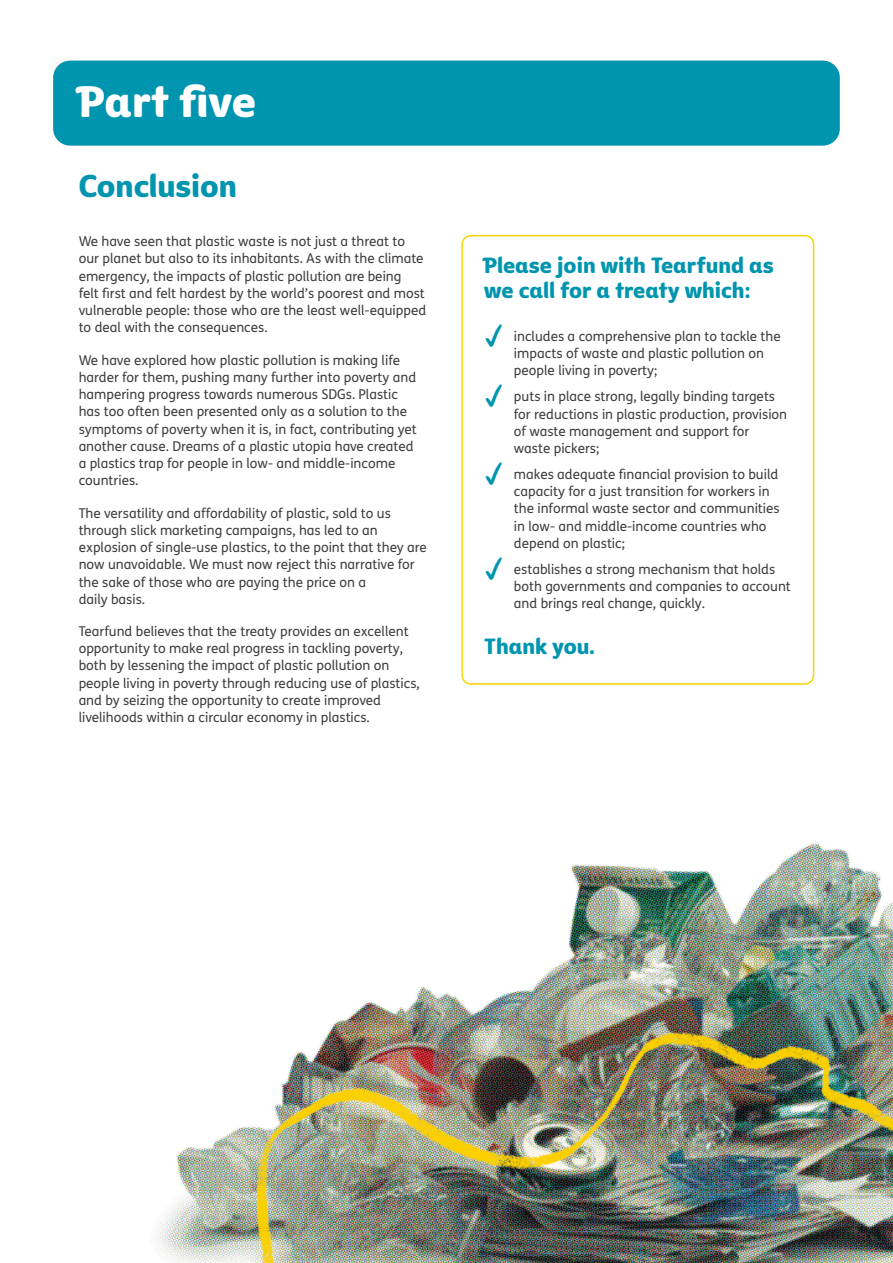
<style>
.page{position:relative;width:893px;height:1263px;background:#fff}
.page>*{position:absolute;margin:0;border:0;box-sizing:border-box;transform-origin:0 0}
.t1{font:42px "Tearfund Sans";letter-spacing:-.005em;color:#fff}
.t2{font:37.5px "Gander";color:#0095ae}
.t3{font:30px "Tearfund Sans";color:#0095ae}
.t4{font:21px/24.8px "Tearfund Sans";color:#0095ae}
.t5{font:13.5px/17.2px "FS Me";color:#3e3e3f}
</style>
<div class="page">
<img style="left:151px;top:842px;width:742px;height:421px">
<div style="left:53px;top:61px;width:787px;height:85px;background:#0095ae;border-radius:17px"></div>
<img style="left:217px;top:1014px;width:676px;height:249px">
<div style="left:461px;top:235px;width:353px;height:450px;border:2px solid #fed304;border-radius:9px"></div>
<h1 class="t1" style="left:79px;top:63px;width:179px">Part five</h1>
<h3 class="t3" style="left:79px;top:159px;width:160px">Conclusion</h3>
<p class="t5" style="left:79px;top:233px;width:349px">We have seen that plastic waste is not just a threat to our planet but also to its inhabitants. As with the climate emergency, the impacts of plastic pollution are being<br>felt first and felt hardest by the world’s poorest and most vulnerable people: those who are the least well-equipped to deal with the consequences.</p>
<p class="t5" style="left:79px;top:351px;width:340px">We have explored how plastic pollution is making life harder for them, pushing many further into poverty and hampering progress towards numerous SDGs. Plastic has too often been presented only as a solution to the symptoms of poverty when it is, in fact, contributing yet another cause. Dreams of a plastic utopia have created a plastics trap for people in low- and middle-income countries.</p>
<p class="t5" style="left:79px;top:504px;width:350px">The versatility and affordability of plastic, sold to us through slick marketing campaigns, has led to an explosion of single-use plastics, to the point that they are now unavoidable. We must now reject this narrative for the sake of those who are paying the price on a<br>daily basis.</p>
<p class="t5" style="left:79px;top:622px;width:343px">Tearfund believes that the treaty provides an excellent opportunity to make real progress in tackling poverty, both by lessening the impact of plastic pollution on people living in poverty through reducing use of plastics, and by seizing the opportunity to create improved livelihoods within a circular economy in plastics.</p>
<h3 class="t4" style="left:484px;top:251px;width:291px">Please join with Tearfund as we call for a treaty which:</h3>
<h2 class="t2" style="left:484px;top:315px;width:20px">√</h2>
<p class="t5" style="left:514px;top:327px;width:268px">includes a comprehensive plan to tackle the impacts of waste and plastic pollution on people living in poverty;</p>
<h2 class="t2" style="left:484px;top:376px;width:20px">√</h2>
<p class="t5" style="left:514px;top:388px;width:275px">puts in place strong, legally binding targets for reductions in plastic production, provision of waste management and support for waste pickers;</p>
<h2 class="t2" style="left:484px;top:453px;width:20px">√</h2>
<p class="t5" style="left:514px;top:465px;width:267px">makes adequate financial provision to build capacity for a just transition for workers in the informal waste sector and communities in low- and middle-income countries who depend on plastic;</p>
<h2 class="t2" style="left:484px;top:548px;width:20px">√</h2>
<p class="t5" style="left:514px;top:560px;width:278px">establishes a strong mechanism that holds both governments and companies to account and brings real change, quickly.</p>
<h3 class="t4" style="left:484px;top:632px;width:112px">Thank you.</h3>
</div>
